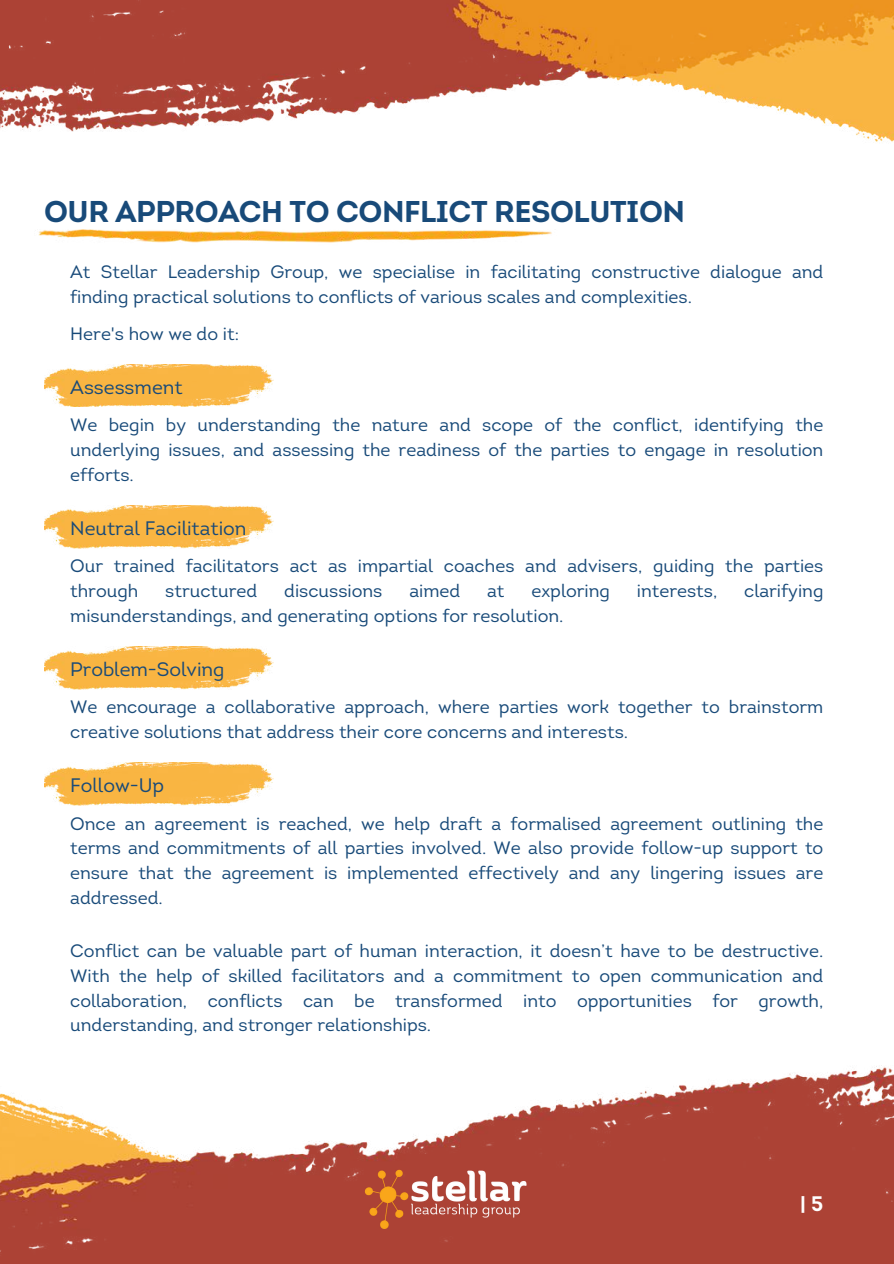
<style>
.page{position:relative;width:894px;height:1264px;background:#fff}
.page>*{position:absolute;margin:0;border:0;box-sizing:border-box;transform-origin:0 0}
.t1{font:700 30px "Intro";letter-spacing:-.015em;color:#184a79}
.t2{font:700 21px "Intro";color:#fff}
.t3{font:19.5px "Intro";color:#184a79}
.t4{font:18px/24.8px "Intro";color:#184a79;text-align:justify}
</style>
<div class="page">
<img style="left:0;top:1065px;width:893px;height:198px">
<img style="left:0;top:0;width:893px;height:143px">
<img style="left:360px;top:1165px;width:173px;height:69px">
<img style="left:44px;top:762px;width:229px;height:43px">
<img style="left:44px;top:646px;width:229px;height:43px">
<img style="left:44px;top:505px;width:229px;height:43px">
<img style="left:44px;top:364px;width:229px;height:43px">
<img style="left:38px;top:229px;width:514px;height:14px">
<h1 class="t1" style="left:44px;top:199px;width:642px">OUR APPROACH TO CONFLICT RESOLUTION</h1>
<p class="t4" style="left:70px;top:261px;width:754px">At Stellar Leadership Group, we specialise in facilitating constructive dialogue and finding practical solutions to conflicts of various scales and complexities.</p>
<p class="t4" style="left:70px;top:323px;width:170px">Here's how we do it:</p>
<p class="t3" style="left:70px;top:379px;width:114px">Assessment</p>
<p class="t4" style="left:70px;top:414px;width:754px">We begin by understanding the nature and scope of the conflict, identifying the underlying issues, and assessing the readiness of the parties to engage in resolution efforts.</p>
<p class="t3" style="left:70px;top:520px;width:178px">Neutral Facilitation</p>
<p class="t4" style="left:70px;top:555px;width:754px">Our trained facilitators act as impartial coaches and advisers, guiding the parties through</p>
<p class="t4" style="left:165px;top:580px;width:94px">structured</p>
<p class="t4" style="left:284px;top:580px;width:100px">discussions</p>
<p class="t4" style="left:409px;top:580px;width:52px">aimed</p>
<p class="t4" style="left:487px;top:580px;width:19px">at</p>
<p class="t4" style="left:531px;top:580px;width:80px">exploring</p>
<p class="t4" style="left:636px;top:580px;width:82px">interests,</p>
<p class="t4" style="left:744px;top:580px;width:81px">clarifying</p>
<p class="t4" style="left:70px;top:605px;width:494px">misunderstandings, and generating options for resolution.</p>
<p class="t3" style="left:70px;top:661px;width:156px">Problem-Solving</p>
<p class="t4" style="left:70px;top:696px;width:754px">We encourage a collaborative approach, where parties work together to brainstorm creative solutions that address their core concerns and interests.</p>
<p class="t3" style="left:70px;top:777px;width:95px">Follow-Up</p>
<p class="t4" style="left:70px;top:812px;width:754px">Once an agreement is reached, we help draft a formalised agreement outlining the terms and commitments of all parties involved. We also provide follow-up support to ensure that the agreement is implemented effectively and any lingering issues are addressed.</p>
<p class="t4" style="left:70px;top:940px;width:754px">Conflict can be valuable part of human interaction, it doesn’t have to be destructive.<br>With the help of skilled facilitators and a commitment to open communication and collaboration, conflicts can be transformed into opportunities for growth, understanding, and stronger relationships.</p>
<p class="t2" style="left:800px;top:1195px;width:25px">|5</p>
</div>
